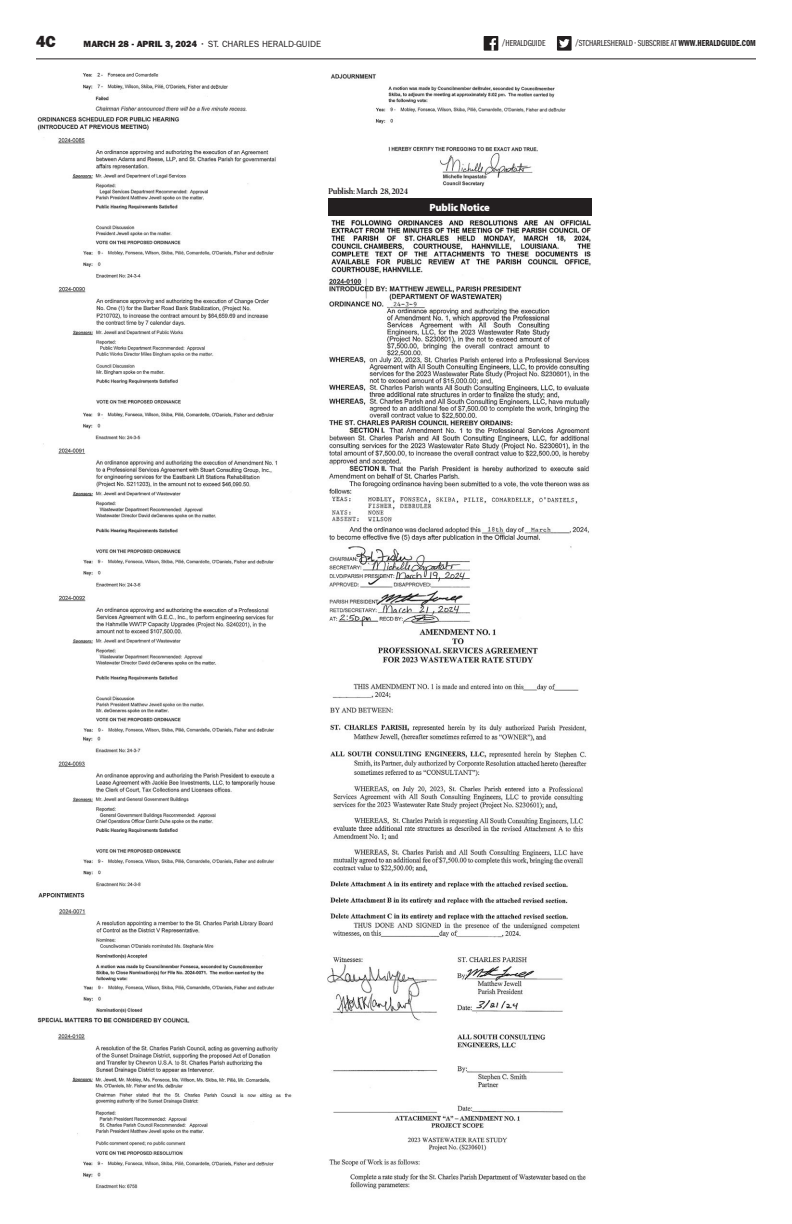
<style>
.page{position:relative;width:792px;height:1224px;background:#fff}
.page>*{position:absolute;margin:0;border:0;box-sizing:border-box;transform-origin:0 0}
.t1{font:16px "ITC Franklin Gothic Std Hvy";color:#231f20}
.t2{font:900 10.5px "Myriad Pro";letter-spacing:-.02em;color:#fff}
.t3{font:9px "ITC Franklin Gothic Std Bk Cp";color:#231f20}
.t4{font:9px "ITC Franklin Gothic Std";color:#231f20}
.t5{font:9px "Minion Pro Bold Disp";letter-spacing:-.03em;color:#231f20}
.s1{font-family:"ITC Franklin Gothic Std Hvy"}
.s2{font-family:"ITC Franklin Gothic Std Dm Cp"}
</style>
<div class="page">
<div style="left:484px;top:36px;width:14px;height:15px;background:#211e1e"></div>
<svg style="left:490px;top:38px;width:6px;height:13px"></svg>
<div style="left:557px;top:36px;width:15px;height:15px;background:#231f20"></div>
<svg style="left:559px;top:39px;width:11px;height:9px"></svg>
<hr style="left:36px;top:58px;width:720px;height:1px;background:#231f20">
<img style="left:82px;top:72px;width:146px;height:29px">
<img style="left:43px;top:412px;width:234px;height:321px">
<img style="left:38px;top:736px;width:237px;height:277px">
<img style="left:37px;top:1017px;width:255px;height:172px">
<img style="left:330px;top:74px;width:236px;height:113px">
<div style="left:328px;top:198px;width:263px;height:18px;background:#231f20"></div>
<img style="left:331px;top:220px;width:260px;height:54px">
<img style="left:328px;top:278px;width:262px;height:349px">
<img style="left:330px;top:628px;width:257px;height:293px">
<img style="left:327px;top:922px;width:253px;height:191px">
<img style="left:329px;top:1115px;width:257px;height:74px">
<h1 class="t1" style="left:36px;top:32px;width:22px">4C</h1>
<p class="t4" style="left:84px;top:39px;width:239px"><span class="s1">MARCH 28 - APRIL 3, 2024</span> • ST. CHARLES HERALD-GUIDE</p>
<p class="t3" style="left:502px;top:38px;width:45px">/HERALDGUIDE</p>
<p class="t3" style="left:575px;top:39px;width:182px">/STCHARLESHERALD • SUBSCRIBE AT <span class="s2">WWW.HERALDGUIDE.COM</span></p>
<p class="t5" style="left:328px;top:185px;width:81px">Publish: March 28, 2024</p>
<p class="t2" style="left:430px;top:200px;width:62px">Public Notice</p>
</div>
